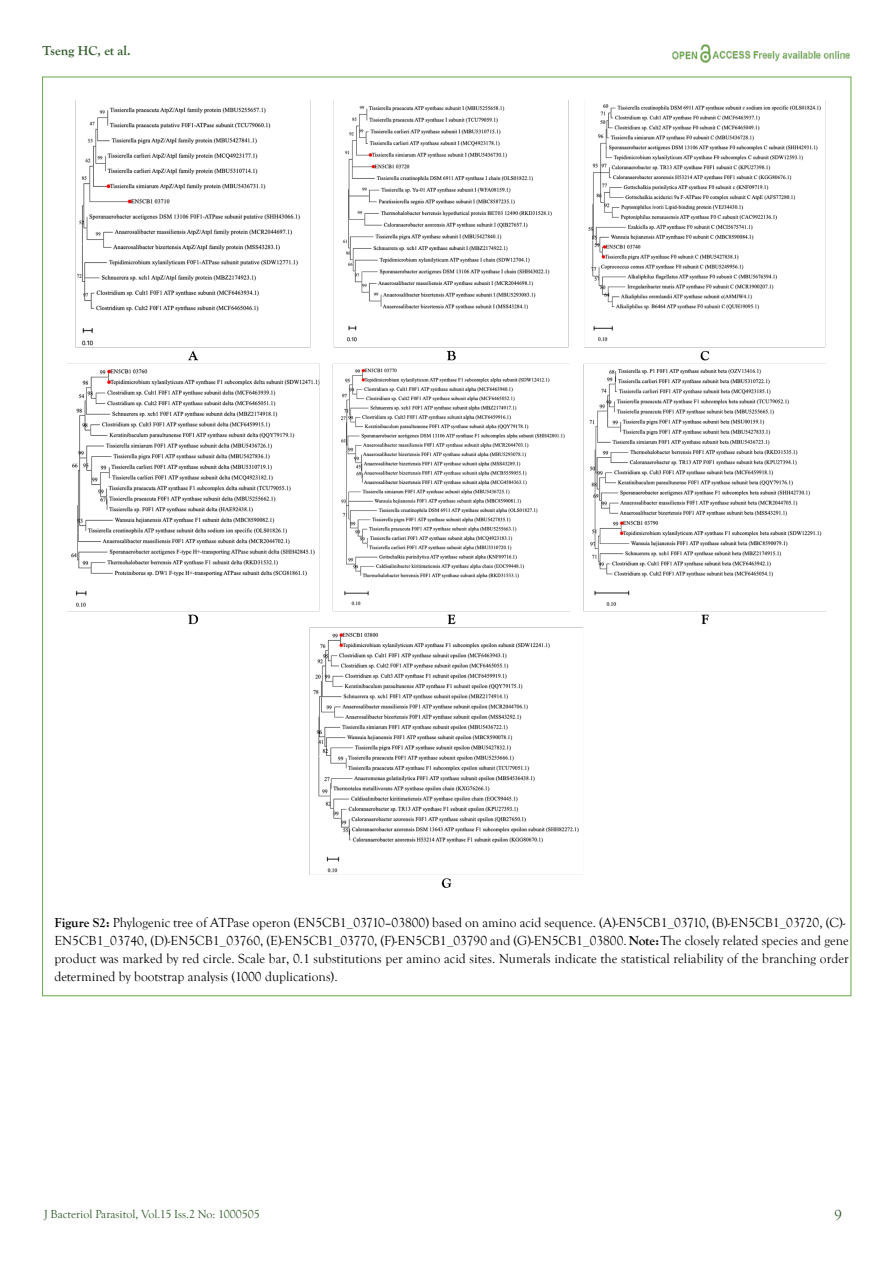
<style>
.page{position:relative;width:893px;height:1263px;background:#fff}
.page>*{position:absolute;margin:0;border:0;box-sizing:border-box;transform-origin:0 0}
.t1{font:15px "Goudy Old Style T";color:#2f5b28}
.t2{font:13.5px/18px "Goudy Old Style T";color:#000}
.t3{font:700 13.5px "Goudy Old Style T";color:#2f5b28}
.t4{font:12px "Goudy Old Style T";color:#2f5b28}
.s1{font-weight:700}
</style>
<div class="page">
<img style="left:672px;top:44px;width:178px;height:19px">
<img style="left:67px;top:101px;width:759px;height:787px">
<p class="t3" style="left:43px;top:43px;width:90px">Tseng HC, et al.</p>
<p class="t2" style="left:54px;top:914px;width:793px"><span class="s1">Figure S2:</span> Phylogenic tree of ATPase operon (EN5CB1_03710–03800) based on amino acid sequence. (A)-EN5CB1_03710, (B)-EN5CB1_03720, (C)-</p>
<p class="t2" style="left:54px;top:950px;width:796px">product was marked by red circle. Scale bar, 0.1 substitutions per amino acid sites. Numerals indicate the statistical reliability of the branching order determined by bootstrap analysis (1000 duplications).</p>
<p class="t2" style="left:54px;top:932px;width:796px">EN5CB1_03740, (D)-EN5CB1_03760, (E)-EN5CB1_03770, (F)-EN5CB1_03790 and (G)-EN5CB1_03800. <span class="s1">Note:</span> The closely related species and gene</p>
<p class="t4" style="left:44px;top:1207px;width:217px">J Bacteriol Parasitol, Vol.15 Iss.2 No: 1000505</p>
<p class="t1" style="left:834px;top:1207px;width:9px">9</p>
</div>
